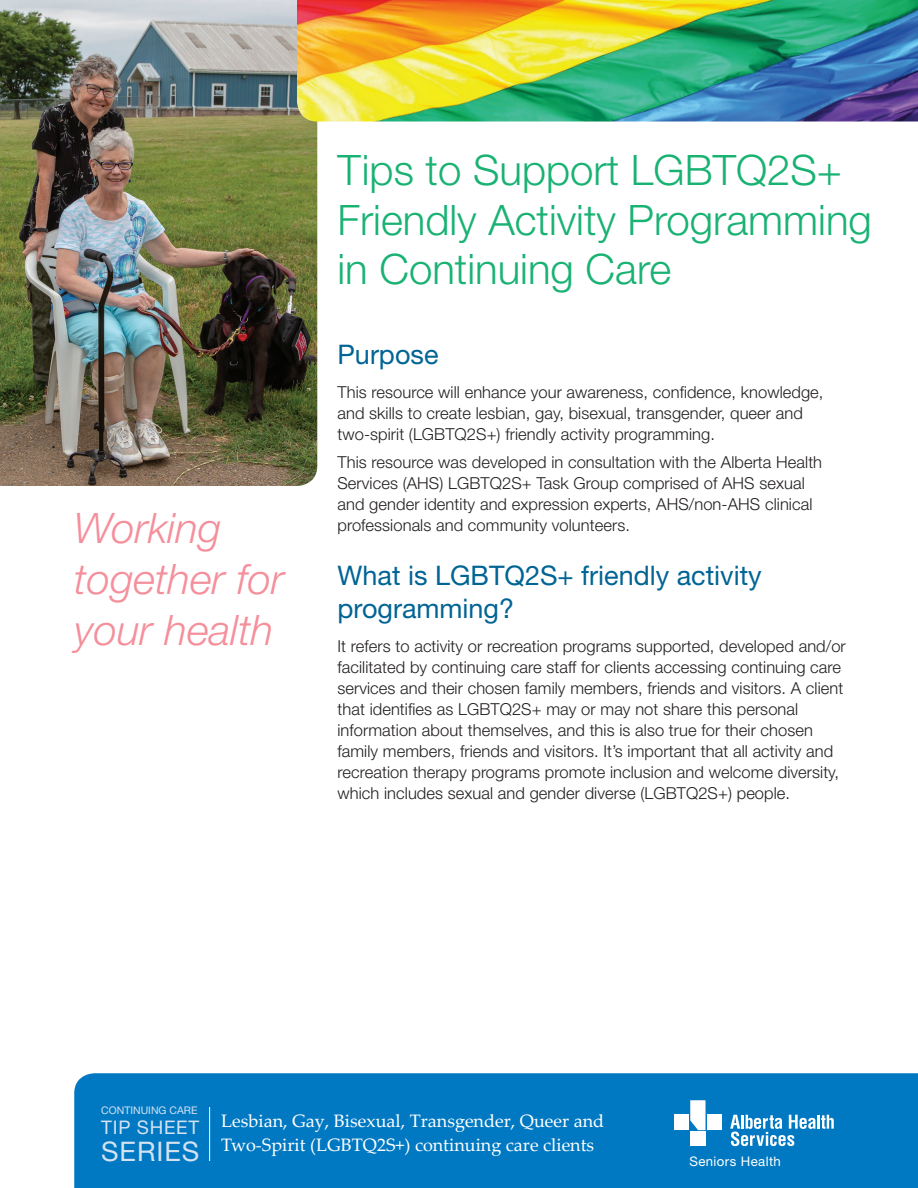
<style>
.page{position:relative;width:918px;height:1188px;background:#fff}
.page>*{position:absolute;margin:0;border:0;box-sizing:border-box;transform-origin:0 0}
.t1{font:300 42px/49.5px "Helvetica Neue LT Std";color:#19b273}
.t2{font:italic 300 42px/51px "Helvetica Neue LT Std";color:#f48f9b}
.t3{font:27px/33px "Helvetica Neue LT Std";color:#006494}
.t4{font:27px "Helvetica Neue LT Std";letter-spacing:.035em;color:#d4e2f2}
.t5{font:18.75px "Helvetica Neue LT Std";letter-spacing:.04em;color:#d4e2f2}
.t6{font:18px/24px "Palatino Linotype";color:#fff}
.t7{font:300 16.5px/21px "Helvetica Neue LT Std";letter-spacing:.005em;color:#231f20}
.t8{font:13.2px "Helvetica Neue LT Std";letter-spacing:.03em;color:#fff}
.t9{font:10.5px "Helvetica Neue LT Std";color:#d4e2f2}
</style>
<div class="page">
<div style="left:74px;top:1073px;width:844px;height:115px;background:#0079c2"></div>
<svg style="left:730px;top:1115px;width:104px;height:31px"></svg>
<div style="left:674px;top:1115px;width:15px;height:15px;background:#fff"></div>
<div style="left:707px;top:1115px;width:14px;height:15px;background:#fff"></div>
<div style="left:690px;top:1132px;width:16px;height:14px;background:#fff"></div>
<svg style="left:690px;top:1100px;width:16px;height:30px"></svg>
<hr style="left:209px;top:1107px;width:1px;height:54px;background:#fff">
<img style="left:0;top:0;width:317px;height:486px">
<img style="left:297px;top:0;width:621px;height:122px">
<h1 class="t2" style="left:74px;top:502px;width:212px">Working together for your health</h1>
<h1 class="t1" style="left:338px;top:145px;width:536px">Tips to Support LGBTQ2S+<br>Friendly Activity Programming in Continuing Care</h1>
<h2 class="t3" style="left:338px;top:337px;width:103px">Purpose</h2>
<p class="t7" style="left:338px;top:381px;width:488px">This resource will enhance your awareness, confidence, knowledge, and skills to create lesbian, gay, bisexual, transgender, queer and two‑spirit (LGBTQ2S+) friendly activity programming.</p>
<p class="t7" style="left:338px;top:451px;width:486px">This resource was developed in consultation with the Alberta Health Services (AHS) LGBTQ2S+ Task Group comprised of AHS sexual and gender identity and expression experts, AHS/non-AHS clinical professionals and community volunteers.</p>
<h2 class="t3" style="left:338px;top:558px;width:426px">What is LGBTQ2S+ friendly activity programming?</h2>
<p class="t7" style="left:338px;top:636px;width:510px">It refers to activity or recreation programs supported, developed and/or facilitated by continuing care staff for clients accessing continuing care services and their chosen family members, friends and visitors. A client that identifies as LGBTQ2S+ may or may not share this personal information about themselves, and this is also true for their chosen family members, friends and visitors. It’s important that all activity and recreation therapy programs promote inclusion and welcome diversity, which includes sexual and gender diverse (LGBTQ2S+) people.</p>
<p class="t9" style="left:101px;top:1105px;width:98px">CONTINUING CARE</p>
<p class="t5" style="left:101px;top:1116px;width:100px">TIP SHEET</p>
<h2 class="t4" style="left:101px;top:1135px;width:100px">SERIES</h2>
<p class="t6" style="left:221px;top:1108px;width:384px">Lesbian, Gay, Bisexual, Transgender, Queer and<br>Two‑Spirit (LGBTQ2S+) continuing care clients</p>
<p class="t8" style="left:689px;top:1154px;width:93px">Seniors Health</p>
</div>
